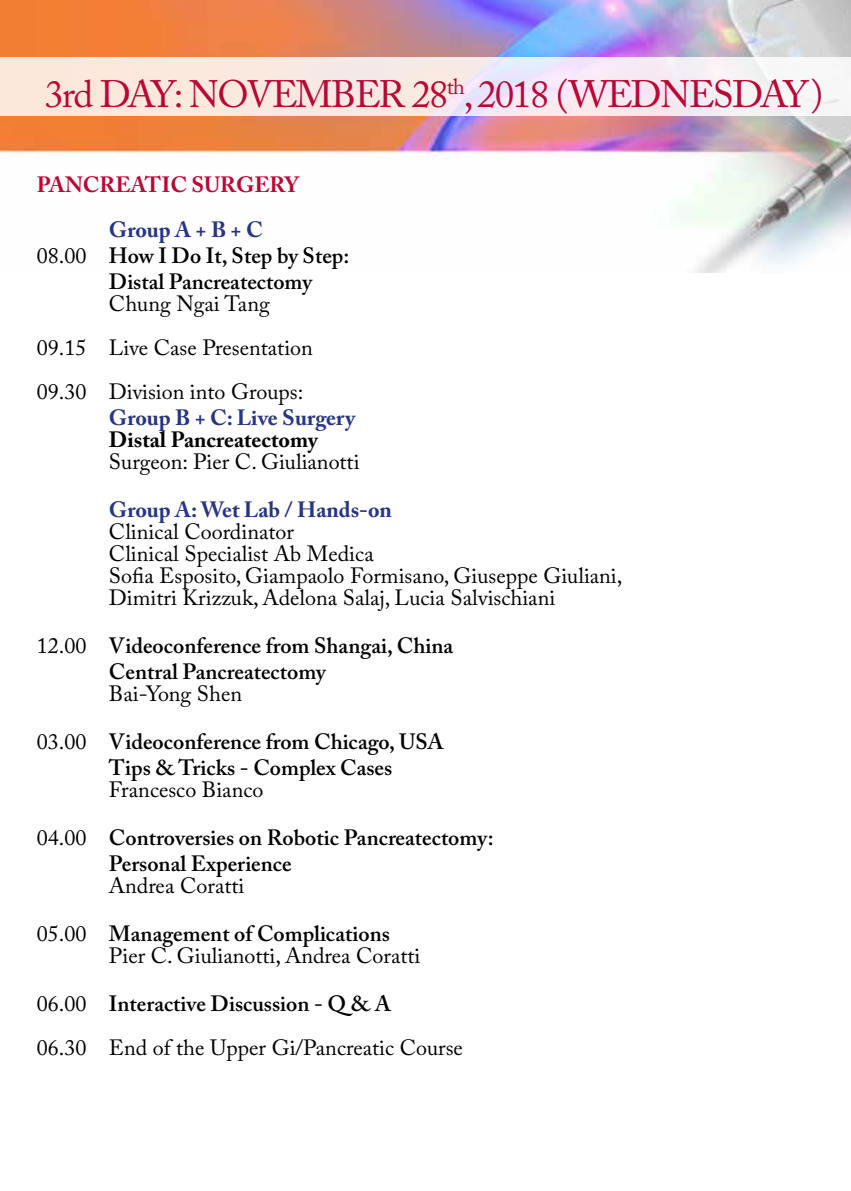
<style>
.page{position:relative;width:851px;height:1191px;background:#fff}
.page>*{position:absolute;margin:0;border:0;box-sizing:border-box;transform-origin:0 0}
.t1{font:38px "Adobe Caslon Pro";letter-spacing:-.04em;color:#b90835}
.t2{font:22px/22px "Adobe Caslon Pro";color:#000}
.t3{font:600 22px/48px "Adobe Caslon Pro";color:#000}
.t4{font:700 22px "Adobe Caslon Pro";color:#283583}
.t5{font:700 22px "Adobe Caslon Pro";color:#000}
.t6{font:700 22px "Adobe Caslon Pro";color:#b90835}
.s1{font-weight:400}
.s2{font-weight:600}
</style>
<div class="page">
<img style="left:0;top:0;width:850px;height:272px">
<svg style="left:0;top:57px;width:850px;height:58px"></svg>
<h1 class="t1" style="left:45px;top:72px;width:779px">3rd DAY: NOVEMBER 28<sup>th</sup>, 2018 (WEDNESDAY)</h1>
<p class="t6" style="left:37px;top:171px;width:263px">PANCREATIC SURGERY</p>
<p class="t4" style="left:109px;top:216px;width:155px">Group A + B + C</p>
<p class="t3" style="left:37px;top:231px;width:314px"><span class="s1">08.00</span> How I Do It, Step by Step:</p>
<p class="t3" style="left:109px;top:257px;width:205px">Distal Pancreatectomy</p>
<p class="t2" style="left:37px;top:281px;width:277px;line-height:44px;text-indent:72px">Chung Ngai Tang<br>09.15 Live Case Presentation<br>09.30 Division into Groups:</p>
<p class="t4" style="left:109px;top:404px;width:248px">Group B + C: Live Surgery</p>
<p class="t5" style="left:109px;top:426px;width:210px">Distal Pancreatectomy</p>
<p class="t2" style="left:109px;top:450px;width:252px">Surgeon: Pier C. Giulianotti</p>
<p class="t4" style="left:109px;top:496px;width:284px">Group A: Wet Lab / Hands-on</p>
<p class="t2" style="left:109px;top:520px;width:515px">Clinical Coordinator<br>Clinical Specialist Ab Medica<br>Sofia Esposito, Giampaolo Formisano, Giuseppe Giuliani, Dimitri Krizzuk, Adelona Salaj, Lucia Salvischiani</p>
<p class="t3" style="left:109px;top:632px;width:346px;line-height:26px;text-indent:-72px"><span class="s1">12.00</span> Videoconference from Shangai, China<br>Central Pancreatectomy</p>
<p class="t3" style="left:37px;top:669px;width:408px;text-indent:72px"><span class="s1">Bai-Yong Shen<br>03.00</span> Videoconference from Chicago, USA</p>
<p class="t3" style="left:109px;top:743px;width:285px">Tips &amp; Tricks - Complex Cases</p>
<p class="t3" style="left:37px;top:765px;width:458px;text-indent:72px"><span class="s1">Francesco Bianco<br>04.00</span> Controversies on Robotic Pancreatectomy:</p>
<p class="t3" style="left:109px;top:839px;width:184px">Personal Experience</p>
<p class="t3" style="left:37px;top:861px;width:354px;text-indent:72px"><span class="s1">Andrea Coratti<br>05.00</span> Management of Complications</p>
<p class="t2" style="left:37px;top:931px;width:385px;line-height:48px;text-indent:72px">Pier C. Giulianotti, Andrea Coratti<br>06.00 <span class="s2">Interactive Discussion - Q &amp; A</span></p>
<p class="t2" style="left:37px;top:1036px;width:427px">06.30 End of the Upper Gi/Pancreatic Course</p>
</div>
